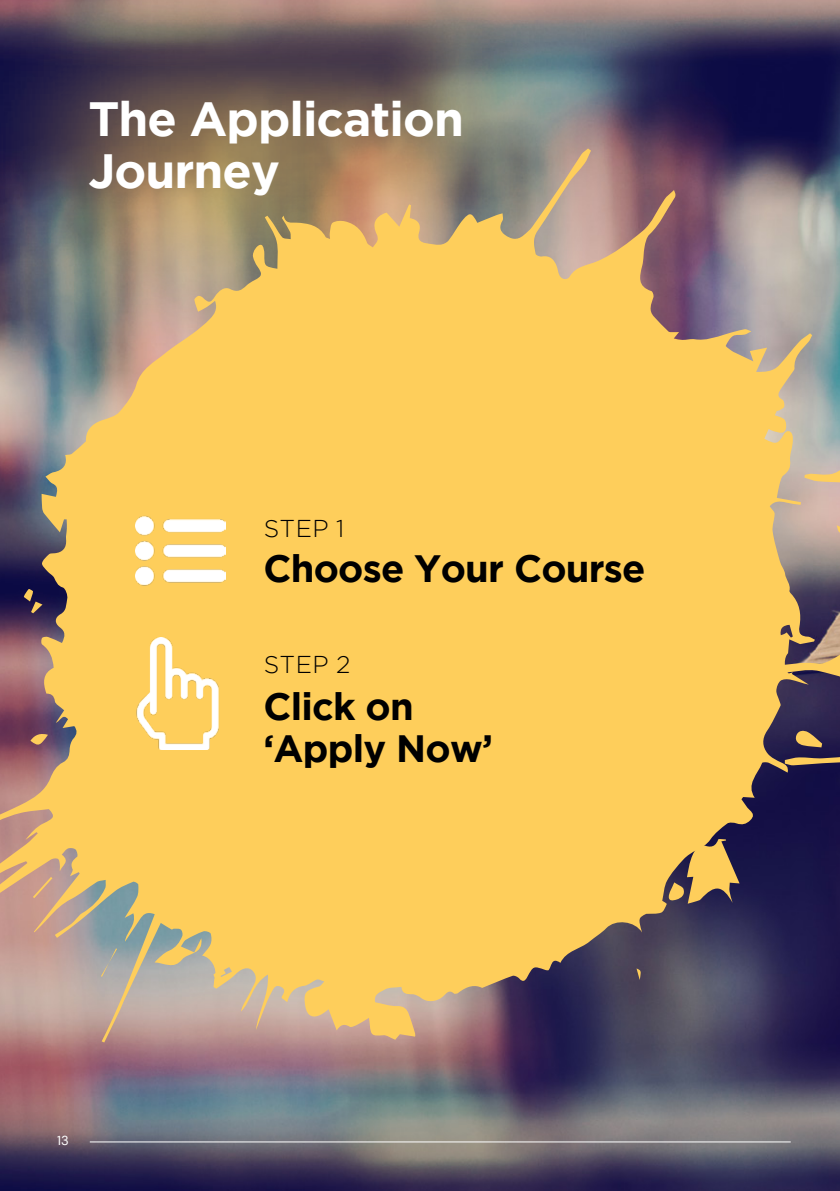
<style>
.page{position:relative;width:840px;height:1191px;background:#fff}
.page>*{position:absolute;margin:0;border:0;box-sizing:border-box;transform-origin:0 0}
.t1{font:700 48px/52px "Gotham";letter-spacing:-.02em;color:#fff}
.t2{font:700 38px/42px "Gotham";letter-spacing:-.02em;color:#000}
.t3{font:300 24.2px "Gotham";letter-spacing:.015em;color:#000}
.t4{font:13px "DM Sans";color:#fff}
</style>
<div class="page">
<img style="left:0;top:0;width:839px;height:1191px">
<div style="left:0;top:0;width:635px;height:372px;background:#fece5b;opacity:.75"></div>
<img style="left:0;top:148px;width:814px;height:894px">
<svg style="left:765px;top:414px;width:3px;height:21px"></svg>
<svg style="left:668px;top:838px;width:71px;height:65px;background:#ae8e55"></svg>
<svg style="left:30px;top:733px;width:18px;height:14px"></svg>
<svg style="left:24px;top:588px;width:18px;height:25px"></svg>
<svg style="left:33px;top:877px;width:19px;height:21px"></svg>
<svg style="left:101px;top:948px;width:16px;height:28px"></svg>
<svg style="left:636px;top:968px;width:5px;height:12px"></svg>
<svg style="left:759px;top:630px;width:9px;height:13px"></svg>
<svg style="left:213px;top:968px;width:13px;height:10px"></svg>
<img style="left:121px;top:637px;width:112px;height:112px">
<img style="left:135px;top:505px;width:91px;height:91px">
<svg style="left:768px;top:232px;width:71px;height:763px;background:#7b6f72"></svg>
<hr style="left:90px;top:1141px;width:700px;height:1px;background:#fff">
<p class="t1" style="left:88px;top:92px;width:377px">The Application<br>Journey</p>
<p class="t3" style="left:263px;top:515px;width:82px">STEP 1</p>
<p class="t2" style="left:263px;top:546px;width:383px">Choose Your Course</p>
<p class="t3" style="left:263px;top:651px;width:88px">STEP 2</p>
<p class="t2" style="left:263px;top:684px;width:231px">Click on ‘Apply Now’</p>
<p class="t4" style="left:57px;top:1132px;width:13px">13</p>
</div>
